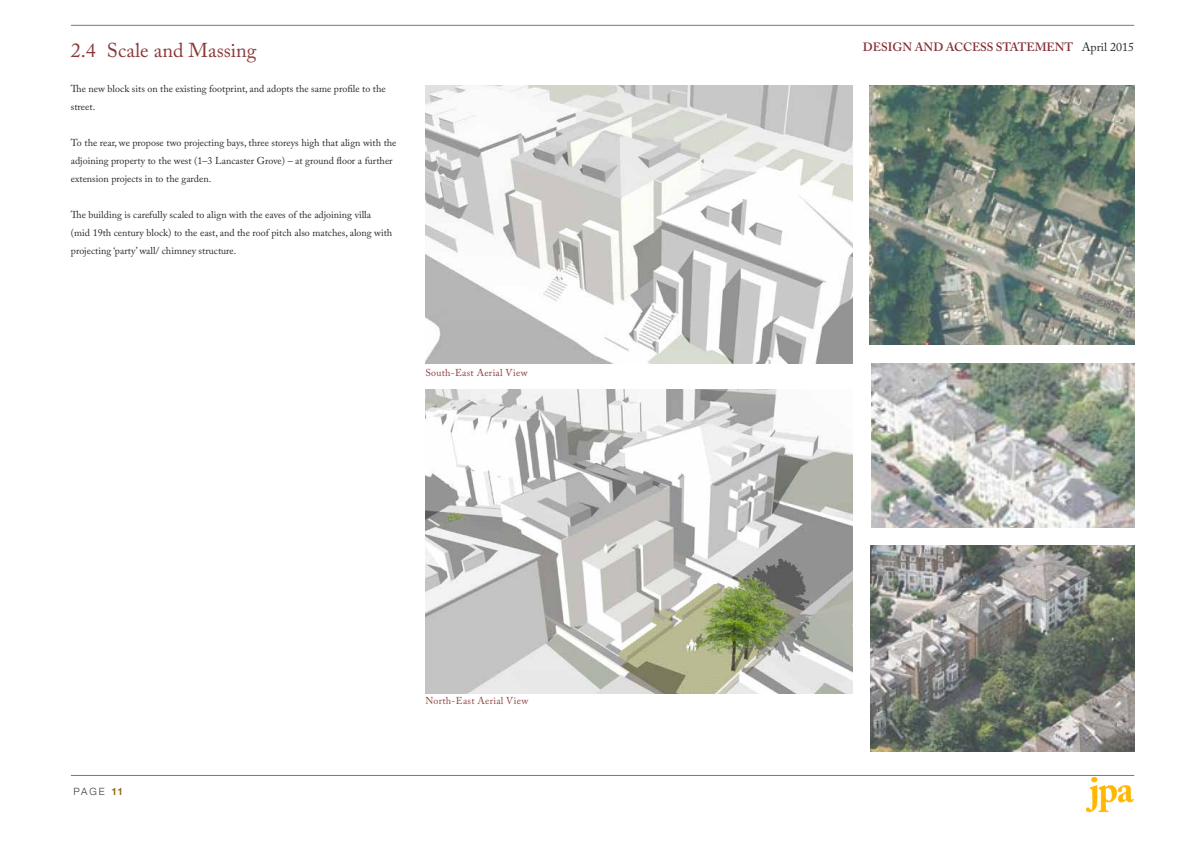
<style>
.page{position:relative;width:1191px;height:842px;background:#fff}
.page>*{position:absolute;margin:0;border:0;box-sizing:border-box;transform-origin:0 0}
.t1{font:20px "Adobe Caslon Pro";color:#8a3939}
.t2{font:600 12px "Adobe Caslon Pro";color:#853035}
.t3{font:10px/18px "Adobe Caslon Pro";color:#292829}
.t4{font:10px "Adobe Caslon Pro";letter-spacing:.025em;color:#8d3b3e}
.t5{font:10px "Adobe Caslon Pro";letter-spacing:.025em;color:#8f433e}
.t6{font:300 10px "Helvetica Neue";color:#414042}
.s1{font-weight:700;color:#93721f}
.s2{font-weight:400;color:#292829}
</style>
<div class="page">
<hr style="left:71px;top:775px;width:1063px;height:1px;background:#76787a">
<hr style="left:71px;top:25px;width:1063px;height:1px;background:#76787a">
<img style="left:1086px;top:777px;width:48px;height:36px">
<img style="left:872px;top:363px;width:262px;height:164px">
<img style="left:869px;top:85px;width:265px;height:260px">
<img style="left:870px;top:546px;width:264px;height:205px">
<img style="left:425px;top:85px;width:428px;height:278px">
<img style="left:425px;top:389px;width:428px;height:304px">
<h1 class="t1" style="left:71px;top:38px;width:187px">2.4 Scale and Massing</h1>
<p class="t3" style="left:71px;top:80px;width:316px">The new block sits on the existing footprint, and adopts the same profile to the street.</p>
<p class="t3" style="left:71px;top:134px;width:327px">To the rear, we propose two projecting bays, three storeys high that align with the adjoining property to the west (1–3 Lancaster Grove) – at ground floor a further extension projects in to the garden.</p>
<p class="t3" style="left:71px;top:206px;width:323px">The building is carefully scaled to align with the eaves of the adjoining villa (mid 19th century block) to the east, and the roof pitch also matches, along with projecting ‘party’ wall/ chimney structure.</p>
<p class="t4" style="left:425px;top:367px;width:104px">South-East Aerial View</p>
<p class="t6" style="left:74px;top:785px;width:51px">PAGE <span class="s1">11</span></p>
<p class="t5" style="left:425px;top:695px;width:104px">North-East Aerial View</p>
<p class="t2" style="left:863px;top:40px;width:273px">DESIGN AND ACCESS STATEMENT <span class="s2">April 2015</span></p>
</div>
